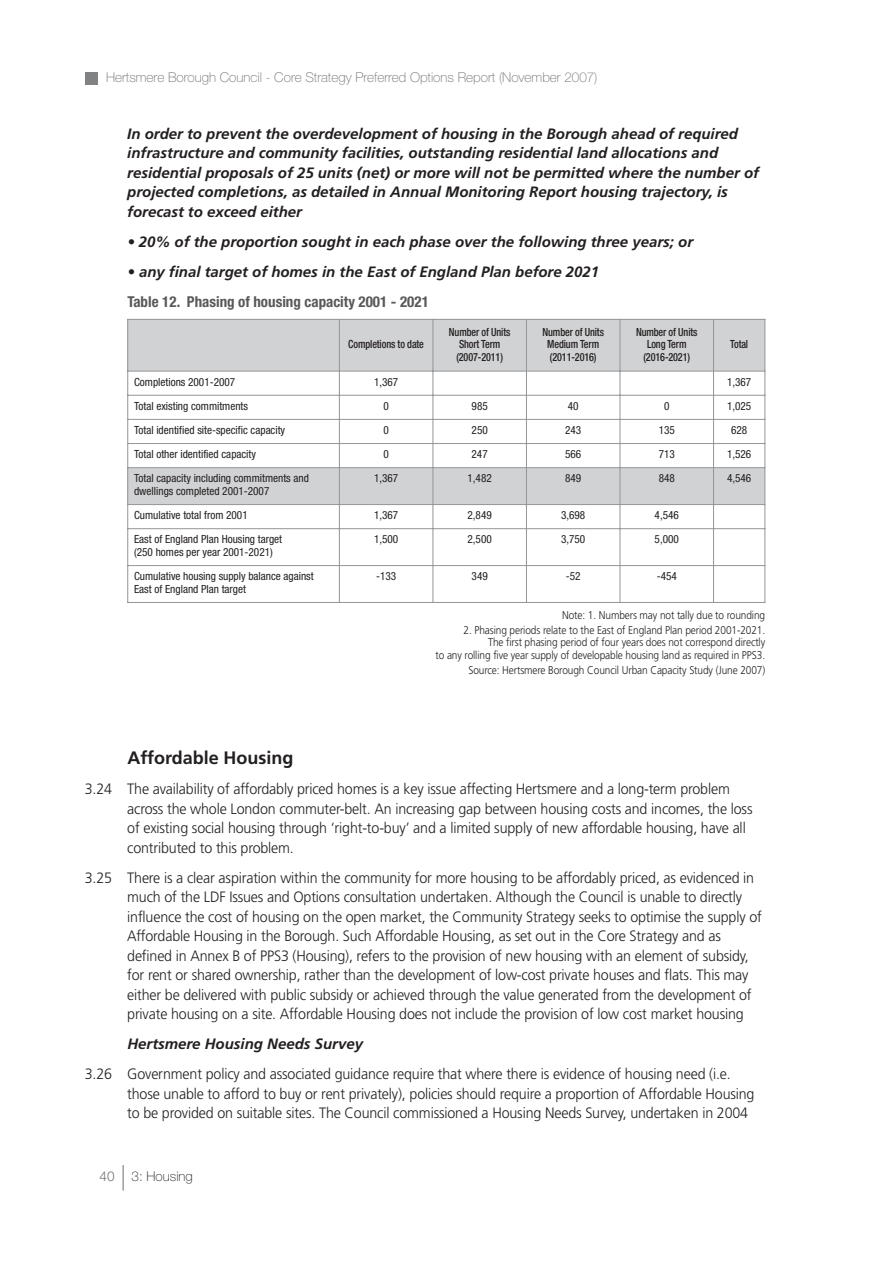
<style>
.page{position:relative;width:893px;height:1263px;background:#fff}
.page>*{position:absolute;margin:0;border:0;box-sizing:border-box;transform-origin:0 0}
.t1{font:700 18px "Frutiger";color:#231f20}
.t2{font:300 15px/19.5px "Frutiger";letter-spacing:-.01em;color:#231f20;scale:.95 1}
.t3{font:italic 700 15px/19.5px "Frutiger";color:#231f20}
.t4{font:700 condensed 15px "Helvetica Neue";color:#58595b}
.t5{font:100 13.5px "Helvetica Neue";color:#6c6e70}
.t6{font:100 13.5px "Helvetica Neue";color:#231f20}
.t7{font:300 13.5px "Helvetica Neue";color:#6c6e70}
.t8{font:condensed 11.25px/12.8px "Helvetica Neue";color:#231f20}
.t9{font:300 11.25px/12.8px "Frutiger";letter-spacing:-.01em;color:#231f20;text-align:right;scale:.9 1}
.t10{font:500 condensed 11.25px/12.8px "Helvetica Neue";letter-spacing:-.01em;color:#231f20;text-align:center;scale:.9 1}
</style>
<div class="page">
<div style="left:85px;top:72px;width:13px;height:13px;background:#808284"></div>
<svg style="left:123px;top:1165px;width:1px;height:26px"></svg>
<div style="left:127px;top:319px;width:306px;height:52px;background:#d1d2d4"></div>
<div style="left:433px;top:319px;width:93px;height:52px;background:#d1d2d4"></div>
<div style="left:526px;top:319px;width:94px;height:52px;background:#d1d2d4"></div>
<div style="left:620px;top:319px;width:93px;height:52px;background:#d1d2d4"></div>
<div style="left:713px;top:319px;width:52px;height:52px;background:#d1d2d4"></div>
<div style="left:127px;top:468px;width:212px;height:37px;background:#d1d2d4"></div>
<div style="left:339px;top:468px;width:94px;height:37px;background:#d1d2d4"></div>
<div style="left:433px;top:468px;width:93px;height:37px;background:#d1d2d4"></div>
<div style="left:526px;top:468px;width:94px;height:37px;background:#d1d2d4"></div>
<div style="left:620px;top:468px;width:93px;height:37px;background:#d1d2d4"></div>
<div style="left:713px;top:468px;width:52px;height:37px;background:#d1d2d4"></div>
<hr style="left:127px;top:319px;width:1px;height:284px;background:#939598">
<hr style="left:339px;top:319px;width:1px;height:284px;background:#939598">
<hr style="left:432px;top:319px;width:1px;height:284px;background:#939598">
<hr style="left:526px;top:319px;width:1px;height:284px;background:#939598">
<hr style="left:620px;top:319px;width:1px;height:284px;background:#939598">
<hr style="left:713px;top:319px;width:1px;height:284px;background:#939598">
<hr style="left:764px;top:319px;width:1px;height:284px;background:#939598">
<hr style="left:127px;top:319px;width:638px;height:1px;background:#939598">
<hr style="left:127px;top:371px;width:638px;height:1px;background:#939598">
<hr style="left:127px;top:395px;width:638px;height:1px;background:#939598">
<hr style="left:127px;top:419px;width:638px;height:1px;background:#939598">
<hr style="left:127px;top:443px;width:638px;height:1px;background:#939598">
<hr style="left:127px;top:467px;width:638px;height:1px;background:#939598">
<hr style="left:127px;top:504px;width:638px;height:1px;background:#939598">
<hr style="left:127px;top:528px;width:638px;height:1px;background:#939598">
<hr style="left:127px;top:565px;width:638px;height:1px;background:#939598">
<hr style="left:127px;top:602px;width:638px;height:1px;background:#939598">
<p class="t5" style="left:106px;top:73px;width:493px">Hertsmere Borough Council - Core Strategy Preferred Options Report (November 2007)</p>
<p class="t3" style="left:127px;top:125px;width:633px">In order to prevent the overdevelopment of housing in the Borough ahead of required infrastructure and community facilities, outstanding residential land allocations and residential proposals of 25 units (net) or more will not be permitted where the number of projected completions, as detailed in Annual Monitoring Report housing trajectory, is forecast to exceed either</p>
<p class="t3" style="left:127px;top:233px;width:567px">• 20% of the proportion sought in each phase over the following three years; or</p>
<p class="t3" style="left:127px;top:263px;width:473px">• any final target of homes in the East of England Plan before 2021</p>
<p class="t4" style="left:127px;top:297px;width:303px">Table 12. Phasing of housing capacity 2001 - 2021</p>
<p class="t10" style="left:348px;top:339px;width:86px">Completions to date</p>
<p class="t10" style="left:449px;top:326px;width:70px">Number of Units<br>Short Term (2007-2011)</p>
<p class="t10" style="left:542px;top:326px;width:70px">Number of Units<br>Medium Term (2011-2016)</p>
<p class="t10" style="left:636px;top:326px;width:70px">Number of Units<br>Long Term (2016-2021)</p>
<p class="t10" style="left:730px;top:339px;width:21px">Total</p>
<p class="t8" style="left:134px;top:376px;width:103px">Completions 2001-2007</p>
<p class="t8" style="left:374px;top:376px;width:26px">1,367</p>
<p class="t8" style="left:727px;top:376px;width:26px">1,367</p>
<p class="t8" style="left:134px;top:400px;width:115px">Total existing commitments</p>
<p class="t8" style="left:383px;top:400px;width:7px">0</p>
<p class="t8" style="left:472px;top:400px;width:18px">985</p>
<p class="t8" style="left:568px;top:400px;width:12px">40</p>
<p class="t8" style="left:664px;top:400px;width:7px">0</p>
<p class="t8" style="left:727px;top:400px;width:26px">1,025</p>
<p class="t8" style="left:134px;top:424px;width:153px">Total identified site-specific capacity</p>
<p class="t8" style="left:383px;top:424px;width:7px">0</p>
<p class="t8" style="left:472px;top:424px;width:18px">250</p>
<p class="t8" style="left:565px;top:424px;width:18px">243</p>
<p class="t8" style="left:659px;top:424px;width:18px">135</p>
<p class="t8" style="left:731px;top:424px;width:18px">628</p>
<p class="t8" style="left:134px;top:449px;width:123px">Total other identified capacity</p>
<p class="t8" style="left:383px;top:449px;width:7px">0</p>
<p class="t8" style="left:471px;top:449px;width:18px">247</p>
<p class="t8" style="left:565px;top:449px;width:18px">566</p>
<p class="t8" style="left:659px;top:449px;width:18px">713</p>
<p class="t8" style="left:727px;top:449px;width:26px">1,526</p>
<p class="t8" style="left:134px;top:473px;width:176px">Total capacity including commitments and dwellings completed 2001-2007</p>
<p class="t8" style="left:374px;top:473px;width:26px">1,367</p>
<p class="t8" style="left:467px;top:473px;width:26px">1,482</p>
<p class="t8" style="left:565px;top:473px;width:18px">849</p>
<p class="t8" style="left:659px;top:473px;width:18px">848</p>
<p class="t8" style="left:727px;top:473px;width:26px">4,546</p>
<p class="t8" style="left:134px;top:510px;width:115px">Cumulative total from 2001</p>
<p class="t8" style="left:374px;top:510px;width:26px">1,367</p>
<p class="t8" style="left:467px;top:510px;width:26px">2,849</p>
<p class="t8" style="left:561px;top:510px;width:26px">3,698</p>
<p class="t8" style="left:655px;top:510px;width:26px">4,546</p>
<p class="t8" style="left:134px;top:534px;width:150px">East of England Plan Housing target (250 homes per year 2001-2021)</p>
<p class="t8" style="left:374px;top:534px;width:26px">1,500</p>
<p class="t8" style="left:467px;top:534px;width:26px">2,500</p>
<p class="t8" style="left:561px;top:534px;width:26px">3,750</p>
<p class="t8" style="left:655px;top:534px;width:26px">5,000</p>
<p class="t8" style="left:134px;top:571px;width:181px">Cumulative housing supply balance against<br>East of England Plan target</p>
<p class="t8" style="left:376px;top:571px;width:22px">-133</p>
<p class="t8" style="left:472px;top:571px;width:18px">349</p>
<p class="t8" style="left:566px;top:571px;width:16px">-52</p>
<p class="t8" style="left:657px;top:571px;width:22px">-454</p>
<p class="t9" style="left:562px;top:609px;width:227px">Note: 1. Numbers may not tally due to rounding</p>
<p class="t9" style="left:435px;top:624px;width:368px">2. Phasing periods relate to the East of England Plan period 2001-2021.<br>The first phasing period of four years does not correspond directly<br>to any rolling five year supply of developable housing land as required in PPS3.</p>
<p class="t9" style="left:468px;top:665px;width:331px">Source: Hertsmere Borough Council Urban Capacity Study (June 2007)</p>
<p class="t1" style="left:127px;top:750px;width:168px">Affordable Housing</p>
<p class="t2" style="left:127px;top:780px;width:660px;text-indent:-42px">3.24 The availability of affordably priced homes is a key issue affecting Hertsmere and a long-term problem across the whole London commuter-belt. An increasing gap between housing costs and incomes, the loss of existing social housing through ‘right-to-buy’ and a limited supply of new affordable housing, have all contributed to this problem.</p>
<p class="t2" style="left:127px;top:869px;width:669px;text-indent:-42px">3.25 There is a clear aspiration within the community for more housing to be affordably priced, as evidenced in much of the LDF Issues and Options consultation undertaken. Although the Council is unable to directly influence the cost of housing on the open market, the Community Strategy seeks to optimise the supply of Affordable Housing in the Borough. Such Affordable Housing, as set out in the Core Strategy and as defined in Annex B of PPS3 (Housing), refers to the provision of new housing with an element of subsidy, for rent or shared ownership, rather than the development of low-cost private houses and flats. This may either be delivered with public subsidy or achieved through the value generated from the development of private housing on a site. Affordable Housing does not include the provision of low cost market housing</p>
<p class="t3" style="left:127px;top:1036px;width:237px">Hertsmere Housing Needs Survey</p>
<p class="t2" style="left:127px;top:1066px;width:662px;text-indent:-42px">3.26 Government policy and associated guidance require that where there is evidence of housing need (i.e. those unable to afford to buy or rent privately), policies should require a proportion of Affordable Housing to be provided on suitable sites. The Council commissioned a Housing Needs Survey, undertaken in 2004</p>
<p class="t7" style="left:100px;top:1172px;width:16px">40</p>
<p class="t6" style="left:132px;top:1172px;width:63px">3: Housing</p>
</div>
